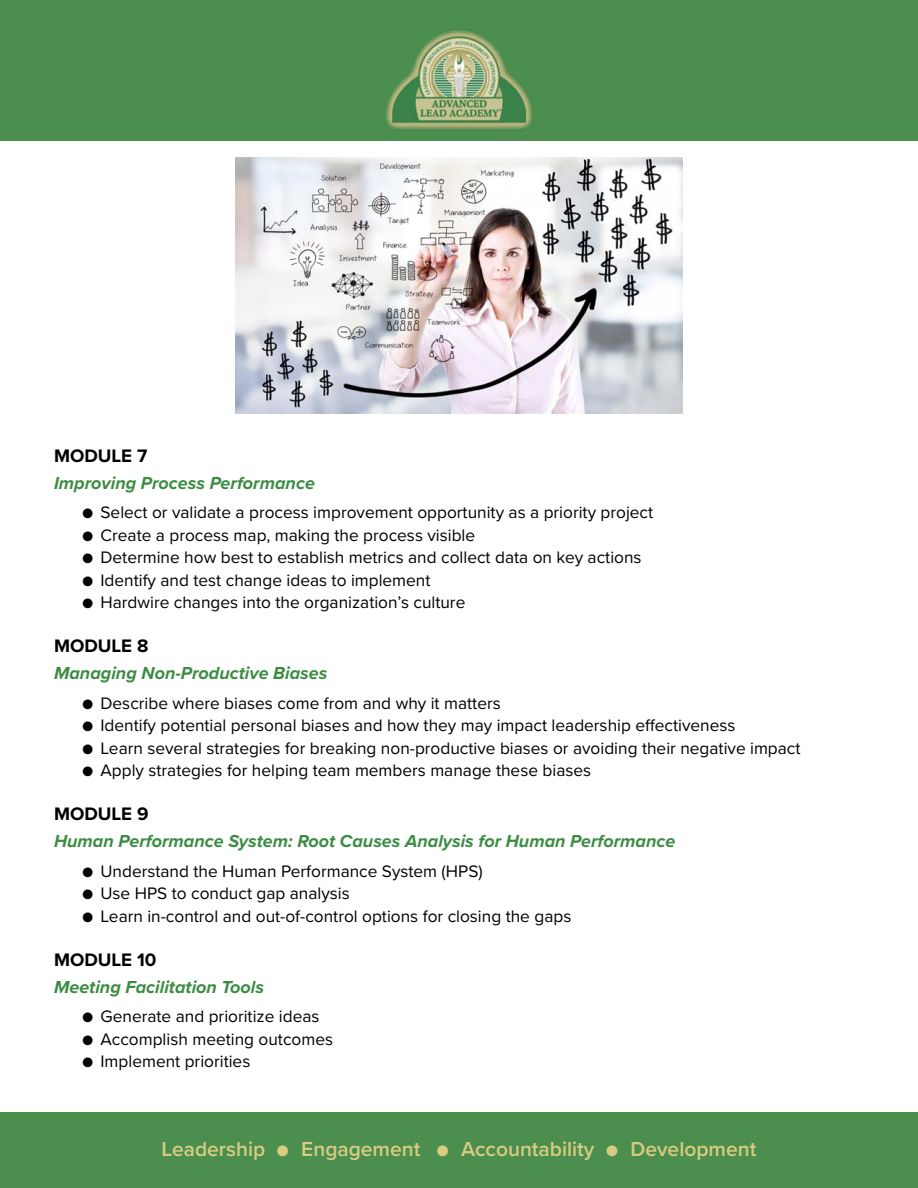
<style>
.page{position:relative;width:918px;height:1188px;background:#fff}
.page>*{position:absolute;margin:0;border:0;box-sizing:border-box;transform-origin:0 0}
.t1{font:600 21px "Proxima Nova";color:#d7cc81}
.Subhead_3_-_Module{font:700 18.75px "Proxima Nova";color:#000}
.Subhead_4{font:italic 700 18px "Proxima Nova";color:#3c8c43}
.Bullet_points{font:17.25px "Proxima Nova";color:#000}
</style>
<div class="page">
<div style="left:0;top:1112px;width:918px;height:76px;background:#4c8e4e"></div>
<div style="left:0;top:0;width:918px;height:140px;background:#4c8e4e"></div>
<img style="left:236px;top:158px;width:446px;height:256px">
<img style="left:386px;top:30px;width:146px;height:101px">
<p class="Subhead_3_-_Module" style="left:54px;top:442px;width:95px">MODULE 7</p>
<p class="Subhead_4" style="left:54px;top:469px;width:262px">Improving Process Performance</p>
<p class="Bullet_points" style="left:82px;top:500px;width:572px">● Select or validate a process improvement opportunity as a priority project</p>
<p class="Bullet_points" style="left:82px;top:522px;width:394px">● Create a process map, making the process visible</p>
<p class="Bullet_points" style="left:82px;top:545px;width:561px">● Determine how best to establish metrics and collect data on key actions</p>
<p class="Bullet_points" style="left:82px;top:567px;width:350px">● Identify and test change ideas to implement</p>
<p class="Bullet_points" style="left:82px;top:590px;width:385px">● Hardwire changes into the organization’s culture</p>
<p class="Subhead_3_-_Module" style="left:54px;top:632px;width:96px">MODULE 8</p>
<p class="Subhead_4" style="left:54px;top:660px;width:275px">Managing Non-Productive Biases</p>
<p class="Bullet_points" style="left:82px;top:690px;width:420px">● Describe where biases come from and why it matters</p>
<p class="Bullet_points" style="left:82px;top:713px;width:655px">● Identify potential personal biases and how they may impact leadership effectiveness</p>
<p class="Bullet_points" style="left:82px;top:735px;width:720px">● Learn several strategies for breaking non-productive biases or avoiding their negative impact</p>
<p class="Bullet_points" style="left:82px;top:758px;width:510px">● Apply strategies for helping team members manage these biases</p>
<p class="Subhead_3_-_Module" style="left:54px;top:800px;width:96px">MODULE 9</p>
<p class="Subhead_4" style="left:54px;top:828px;width:623px">Human Performance System: Root Causes Analysis for Human Performance</p>
<p class="Bullet_points" style="left:82px;top:858px;width:402px">● Understand the Human Performance System (HPS)</p>
<p class="Bullet_points" style="left:82px;top:881px;width:269px">● Use HPS to conduct gap analysis</p>
<p class="Bullet_points" style="left:82px;top:903px;width:491px">● Learn in-control and out-of-control options for closing the gaps</p>
<p class="Subhead_3_-_Module" style="left:54px;top:946px;width:104px">MODULE 10</p>
<p class="Subhead_4" style="left:54px;top:973px;width:212px">Meeting Facilitation Tools</p>
<p class="Bullet_points" style="left:82px;top:1004px;width:239px">● Generate and prioritize ideas</p>
<p class="Bullet_points" style="left:82px;top:1026px;width:252px">● Accomplish meeting outcomes</p>
<p class="Bullet_points" style="left:82px;top:1049px;width:170px">● Implement priorities</p>
<p class="t1" style="left:162px;top:1133px;width:596px">Leadership ● Engagement ● Accountability ● Development</p>
</div>
